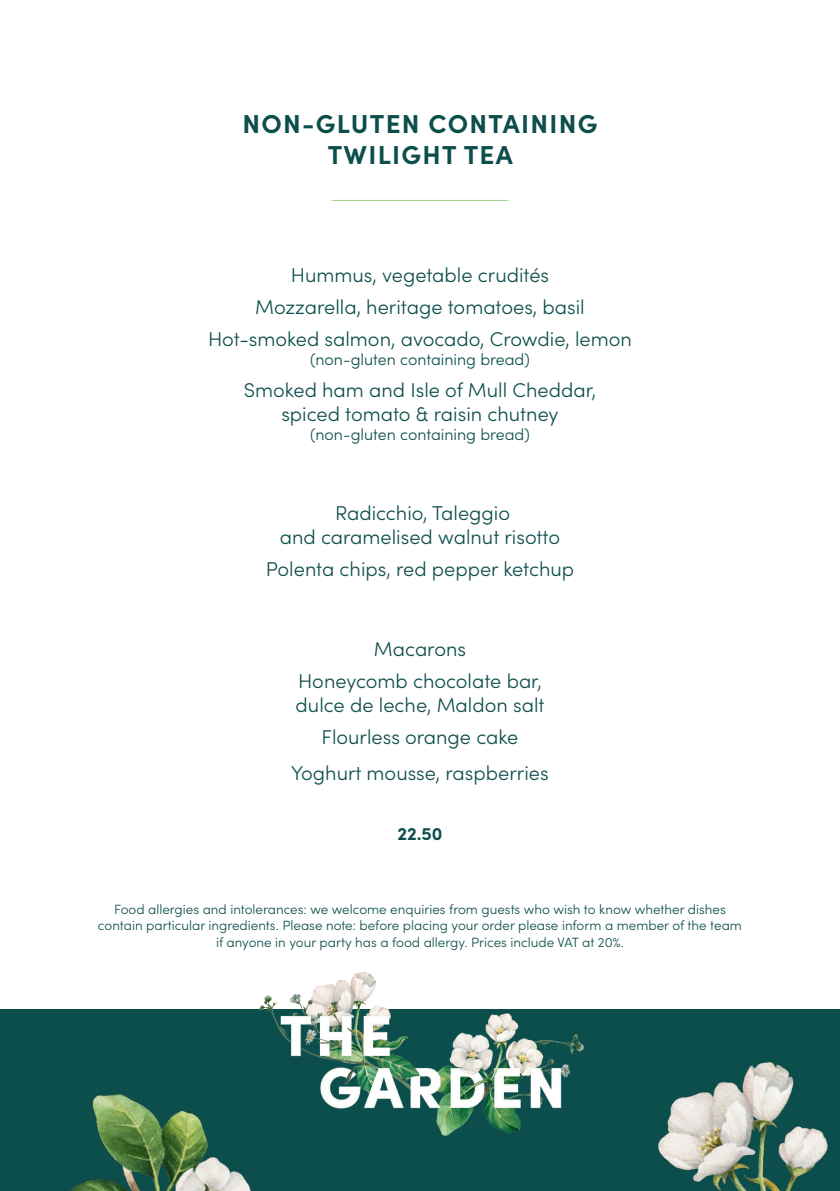
<style>
.page{position:relative;width:840px;height:1191px;background:#fff}
.page>*{position:absolute;margin:0;border:0;box-sizing:border-box;transform-origin:0 0}
.t1{font:700 26px "Sofia Pro";letter-spacing:.05em;color:#0c4e4b}
.t2{font:300 20px/24px "Sofia Pro";color:#0c4e4b;text-align:center}
.t3{font:700 18px "Sofia Pro";color:#0c4e4b}
.t4{font:300 16px "Sofia Pro";color:#0c4e4b}
.t5{font:300 13.4px/16px "Sofia Pro";color:#0c4e4b;text-align:center}
</style>
<div class="page">
<div style="left:0;top:1009px;width:839px;height:182px;background:#0c4e4b"></div>
<img style="left:259px;top:972px;width:325px;height:164px">
<img style="left:658px;top:1061px;width:170px;height:130px">
<img style="left:70px;top:1041px;width:207px;height:150px">
<hr style="left:331px;top:200px;width:177px;height:1px;background:#a5d284">
<p class="t1" style="left:242px;top:104px;width:356px">NON-GLUTEN CONTAINING</p>
<p class="t1" style="left:327px;top:135px;width:186px">TWILIGHT TEA</p>
<p class="t2" style="left:290px;top:262px;width:260px">Hummus, vegetable crudités</p>
<p class="t2" style="left:255px;top:294px;width:331px">Mozzarella, heritage tomatoes, basil</p>
<p class="t2" style="left:208px;top:326px;width:425px">Hot-smoked salmon, avocado, Crowdie, lemon</p>
<p class="t4" style="left:310px;top:348px;width:221px">(non-gluten containing bread)</p>
<p class="t2" style="left:243px;top:377px;width:354px">Smoked ham and Isle of Mull Cheddar,</p>
<p class="t2" style="left:281px;top:401px;width:278px">spiced tomato &amp; raisin chutney</p>
<p class="t4" style="left:310px;top:423px;width:221px">(non-gluten containing bread)</p>
<p class="t2" style="left:280px;top:500px;width:281px">Radicchio, Taleggio<br>and caramelised walnut risotto</p>
<p class="t2" style="left:266px;top:556px;width:310px">Polenta chips, red pepper ketchup</p>
<p class="t2" style="left:374px;top:636px;width:93px">Macarons</p>
<p class="t2" style="left:295px;top:668px;width:250px;text-align:left">Honeycomb chocolate bar, dulce de leche, Maldon salt</p>
<p class="t2" style="left:321px;top:724px;width:198px">Flourless orange cake</p>
<p class="t2" style="left:291px;top:760px;width:259px">Yoghurt mousse, raspberries</p>
<p class="t3" style="left:397px;top:820px;width:47px">22.50</p>
<p class="t5" style="left:98px;top:901px;width:645px">Food allergies and intolerances: we welcome enquiries from guests who wish to know whether dishes contain particular ingredients. Please note: before placing your order please inform a member of the team if anyone in your party has a food allergy. Prices include VAT at 20%.</p>
</div>
